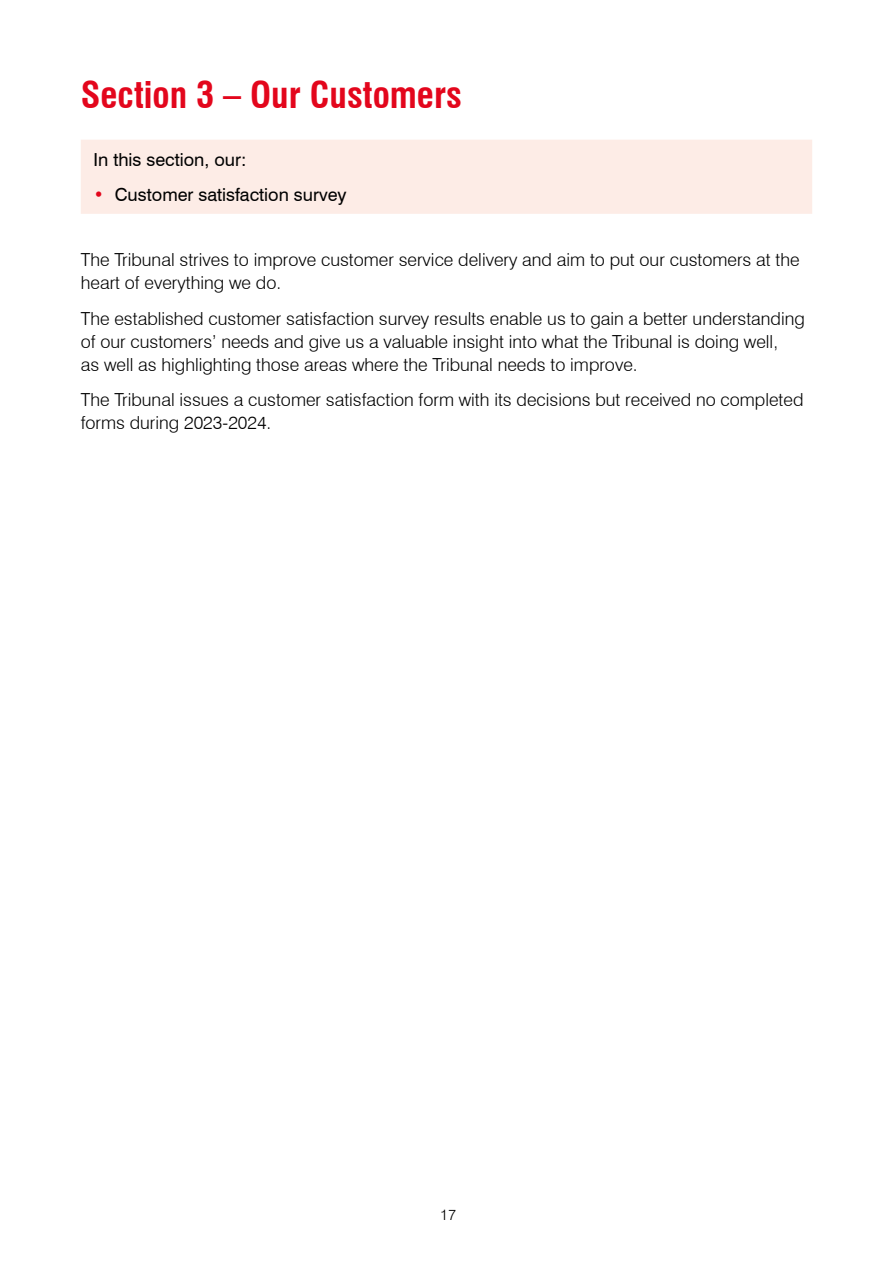
<style>
.page{position:relative;width:893px;height:1263px;background:#fff}
.page>*{position:absolute;margin:0;border:0;box-sizing:border-box;transform-origin:0 0}
.H1_Heading{font:700 condensed 36px "Swiss 721 BT";color:#e3061c}
.Body_Text{font:300 18px/22.8px "Swiss 721 BT";color:#000}
.Bullets{font:18px "Swiss 721 BT";color:#000}
.Body_Text_Before_Bullets{font:18px "Swiss 721 BT";color:#000}
.t1{font:300 15px "Swiss 721 BT";color:#000}
.s1{font-weight:300;color:#e3061c}
</style>
<div class="page">
<div style="left:81px;top:140px;width:731px;height:74px;background:#fdece6"></div>
<h1 class="H1_Heading" style="left:81px;top:73px;width:383px">Section 3 – Our Customers</h1>
<p class="Body_Text_Before_Bullets" style="left:94px;top:149px;width:154px">In this section, our:</p>
<p class="Bullets" style="left:94px;top:184px;width:255px"><span class="s1">•</span> Customer satisfaction survey</p>
<p class="Body_Text" style="left:81px;top:248px;width:720px">The Tribunal strives to improve customer service delivery and aim to put our customers at the heart of everything we do.</p>
<p class="Body_Text" style="left:81px;top:307px;width:726px">The established customer satisfaction survey results enable us to gain a better understanding of our customers’ needs and give us a valuable insight into what the Tribunal is doing well,<br>as well as highlighting those areas where the Tribunal needs to improve.</p>
<p class="Body_Text" style="left:81px;top:388px;width:724px">The Tribunal issues a customer satisfaction form with its decisions but received no completed forms during 2023-2024.</p>
<p class="t1" style="left:440px;top:1206px;width:17px">17</p>
</div>
